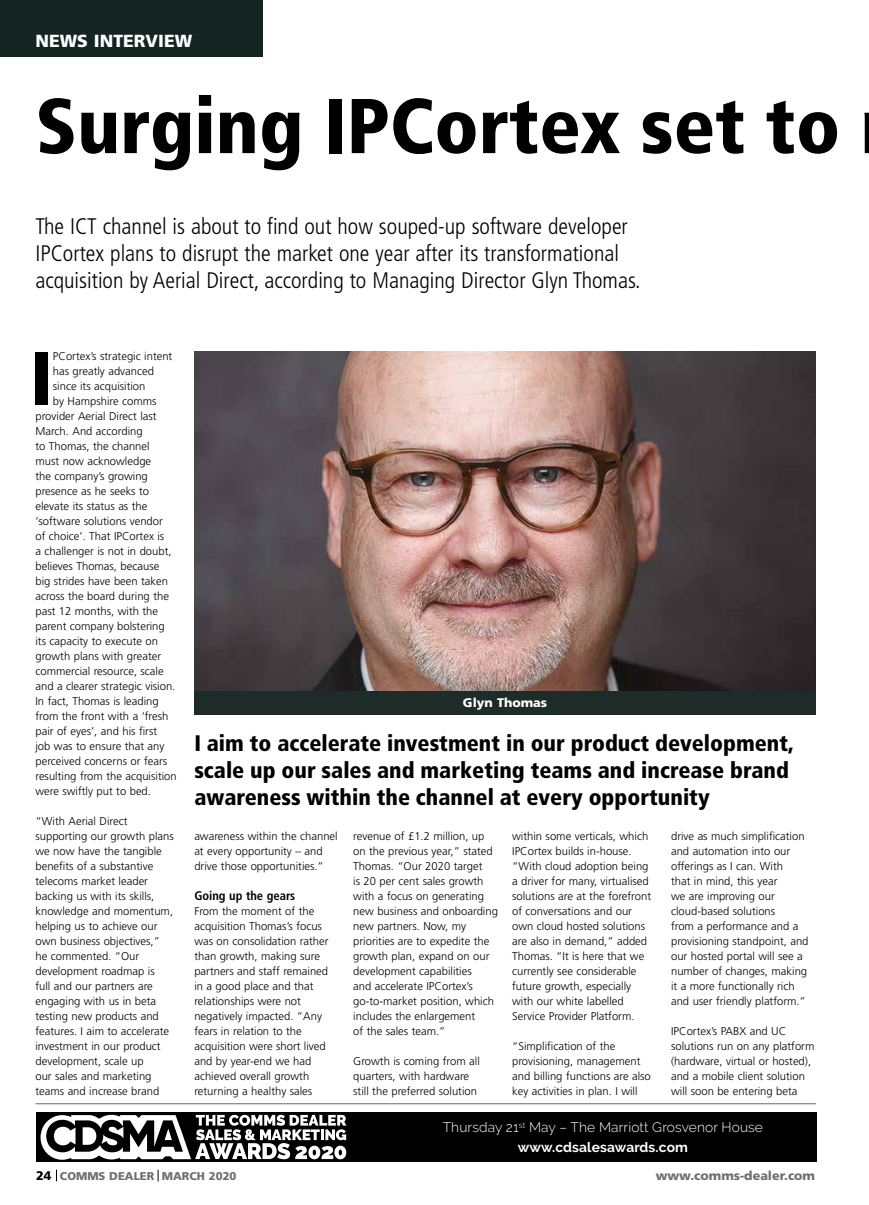
<style>
.page{position:relative;width:869px;height:1205px;background:#fff}
.page>*{position:absolute;margin:0;border:0;box-sizing:border-box;transform-origin:0 0}
.t1{font:900 condensed 77.5px "Frutiger";color:#000}
.t2{font:900 condensed 75.75px "Frutiger";color:#000}
.t3{font:300 condensed 22.5px/27px "Frutiger";color:#000}
.t4{font:900 condensed 22.5px/27px "Frutiger";color:#000}
.t5{font:900 17.5px "Frutiger";color:#fff}
.t6{font:300 13.75px/20px "Raleway";letter-spacing:.01em;color:#fff;text-align:center}
.t7{font:900 12.5px "Frutiger";color:#706f6f}
.t8{font:700 condensed 12.5px "Frutiger";color:#000}
.t9{font:900 12.5px "Frutiger";color:#fff}
.t10{font:300 11.25px/15px "Frutiger";color:#000}
.t11{font:900 11.25px "Frutiger";color:#706f6f}
.s1{font-weight:700}
.s2{font-size:12.5px;color:#000}
</style>
<div class="page">
<div style="left:0;top:0;width:262px;height:57px;background:#142521"></div>
<svg style="left:56px;top:1169px;width:1px;height:12px"></svg>
<hr style="left:35px;top:1103px;width:780px;height:1px;background:#878787">
<img style="left:194px;top:351px;width:621px;height:339px">
<div style="left:194px;top:690px;width:621px;height:24px;background:#1d2c28"></div>
<div style="left:36px;top:1112px;width:780px;height:49px;background:#000"></div>
<svg style="left:40px;top:1115px;width:306px;height:45px"></svg>
<h3 class="t5" style="left:35px;top:31px;width:158px">NEWS INTERVIEW</h3>
<h1 class="t1" style="left:35px;top:80px;width:806px">Surging IPCortex set to</h1>
<h3 class="t3" style="left:35px;top:213px;width:606px">The ICT channel is about to find out how souped-up software developer<br>IPCortex plans to disrupt the market one year after its transformational acquisition by Aerial Direct, according to Managing Director Glyn Thomas.</h3>
<h2 class="t2" style="left:30px;top:333px;width:24px">I</h2>
<p class="t10" style="left:53px;top:349px;width:121px">PCortex’s strategic intent</p>
<p class="t10" style="left:53px;top:364px;width:103px">has greatly advanced</p>
<p class="t10" style="left:53px;top:379px;width:94px">since its acquisition</p>
<p class="t10" style="left:53px;top:394px;width:105px">by Hampshire comms</p>
<p class="t10" style="left:35px;top:409px;width:123px">provider Aerial Direct last</p>
<p class="t10" style="left:35px;top:424px;width:109px">March. And according</p>
<p class="t10" style="left:35px;top:439px;width:116px">to Thomas, the channel</p>
<p class="t10" style="left:35px;top:454px;width:117px">must now acknowledge</p>
<p class="t10" style="left:35px;top:469px;width:114px">the company’s growing</p>
<p class="t10" style="left:35px;top:484px;width:115px">presence as he seeks to</p>
<p class="t10" style="left:35px;top:499px;width:113px">elevate its status as the</p>
<p class="t10" style="left:35px;top:514px;width:129px">‘software solutions vendor</p>
<p class="t10" style="left:35px;top:529px;width:130px">of choice’. That IPCortex is</p>
<p class="t10" style="left:35px;top:544px;width:137px">a challenger is not in doubt,</p>
<p class="t10" style="left:35px;top:559px;width:125px">believes Thomas, because</p>
<p class="t10" style="left:35px;top:574px;width:134px">big strides have been taken</p>
<p class="t10" style="left:35px;top:589px;width:135px">across the board during the</p>
<p class="t10" style="left:35px;top:604px;width:124px">past 12 months, with the</p>
<p class="t10" style="left:35px;top:619px;width:131px">parent company bolstering</p>
<p class="t10" style="left:35px;top:634px;width:124px">its capacity to execute on</p>
<p class="t10" style="left:35px;top:649px;width:127px">growth plans with greater</p>
<p class="t10" style="left:35px;top:664px;width:130px">commercial resource, scale</p>
<p class="t10" style="left:35px;top:679px;width:141px">and a clearer strategic vision.</p>
<p class="t10" style="left:35px;top:694px;width:125px">In fact, Thomas is leading</p>
<p class="t10" style="left:35px;top:709px;width:134px">from the front with a ‘fresh</p>
<p class="t10" style="left:35px;top:723px;width:123px">pair of eyes’, and his first</p>
<p class="t10" style="left:35px;top:738px;width:130px">job was to ensure that any</p>
<p class="t10" style="left:35px;top:753px;width:133px">perceived concerns or fears</p>
<p class="t10" style="left:35px;top:768px;width:143px">resulting from the acquisition</p>
<p class="t10" style="left:35px;top:783px;width:117px">were swiftly put to bed.</p>
<p class="t10" style="left:35px;top:813px;width:140px">“With Aerial Direct supporting our growth plans we now have the tangible benefits of a substantive telecoms market leader backing us with its skills, knowledge and momentum, helping us to achieve our own business objectives,” he commented. “Our development roadmap is<br>full and our partners are engaging with us in beta testing new products and features. I aim to accelerate investment in our product development, scale up<br>our sales and marketing teams and increase brand</p>
<p class="t9" style="left:463px;top:695px;width:86px">Glyn Thomas</p>
<h3 class="t4" style="left:194px;top:730px;width:601px">I aim to accelerate investment in our product development, scale up our sales and marketing teams and increase brand awareness within the channel at every opportunity</h3>
<p class="t10" style="left:194px;top:828px;width:145px">awareness within the channel at every opportunity – and drive those opportunities.”</p>
<p class="t8" style="left:194px;top:888px;width:102px">Going up the gears</p>
<p class="t10" style="left:194px;top:904px;width:136px">From the moment of the acquisition Thomas’s focus was on consolidation rather than growth, making sure partners and staff remained in a good place and that relationships were not negatively impacted. “Any fears in relation to the acquisition were short lived and by year-end we had achieved overall growth returning a healthy sales</p>
<p class="t10" style="left:353px;top:828px;width:146px">revenue of £1.2 million, up on the previous year,” stated<br>Thomas. “Our 2020 target<br>is 20 per cent sales growth with a focus on generating new business and onboarding new partners. Now, my priorities are to expedite the growth plan, expand on our development capabilities<br>and accelerate IPCortex’s go-to-market position, which includes the enlargement<br>of the sales team.”</p>
<p class="t10" style="left:353px;top:1053px;width:128px">Growth is coming from all quarters, with hardware still the preferred solution</p>
<p class="t10" style="left:512px;top:829px;width:140px">within some verticals, which<br>IPCortex builds in-house. “With cloud adoption being a driver for many, virtualised solutions are at the forefront of conversations and our own cloud hosted solutions are also in demand,” added<br>Thomas. “It is here that we currently see considerable future growth, especially with our white labelled<br>Service Provider Platform.</p>
<p class="t10" style="left:512px;top:1038px;width:140px">“Simplification of the provisioning, management and billing functions are also key activities in plan. I will</p>
<p class="t10" style="left:670px;top:829px;width:139px">drive as much simplification and automation into our offerings as I can. With<br>that in mind, this year<br>we are improving our cloud-based solutions<br>from a performance and a provisioning standpoint, and our hosted portal will see a number of changes, making it a more functionally rich and user friendly platform.”</p>
<p class="t10" style="left:670px;top:1024px;width:145px">IPCortex’s PABX and UC solutions run on any platform (hardware, virtual or hosted), and a mobile client solution will soon be entering beta</p>
<p class="t6" style="left:442px;top:1117px;width:321px">Thursday 21<sup>st</sup> May – The Marriott Grosvenor House <span class="s1">www.cdsalesawards.com</span></p>
<p class="t11" style="left:36px;top:1169px;width:202px"><span class="s2">24</span> COMMS DEALER MARCH 2020</p>
<p class="t7" style="left:655px;top:1168px;width:161px">www.comms-dealer.com</p>
</div>
